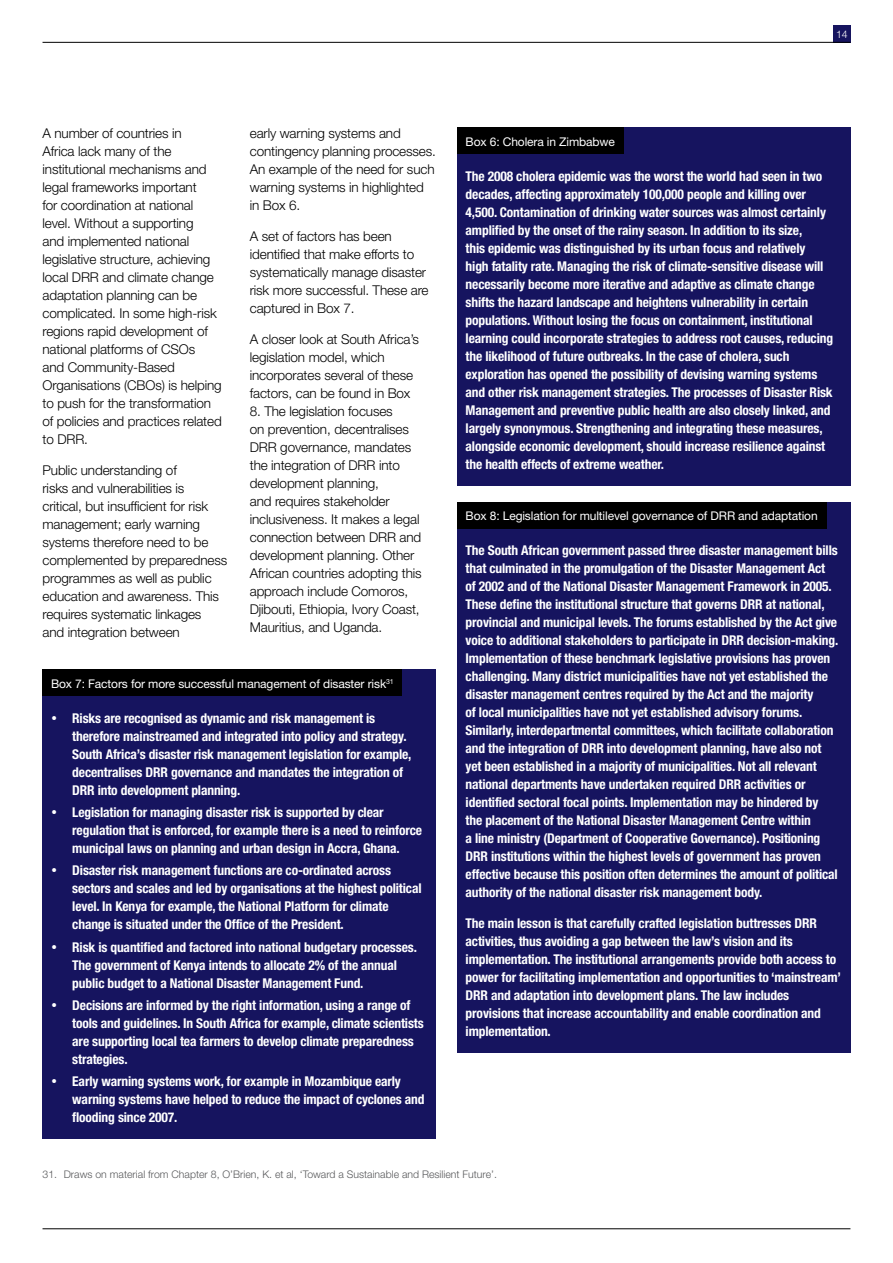
<style>
.page{position:relative;width:893px;height:1263px;background:#fff}
.page>*{position:absolute;margin:0;border:0;box-sizing:border-box;transform-origin:0 0}
.t1{font:700 condensed 13.5px/18px "Helvetica Neue";letter-spacing:-.01em;color:#fff}
.t2{font:300 13.5px/18px "Helvetica Neue";letter-spacing:-.01em;color:#000}
.t3{font:12px "Helvetica Neue";letter-spacing:-.01em;color:#fff}
.t4{font:300 10.5px "Helvetica Neue";color:#58595b}
.t5{font:300 10.5px "Helvetica Neue";color:#fff}
</style>
<div class="page">
<div style="left:833px;top:25px;width:17px;height:17px;background:#16145f"></div>
<div style="left:43px;top:670px;width:393px;height:469px;background:#16145f"></div>
<div style="left:457px;top:502px;width:393px;height:550px;background:#16145f"></div>
<div style="left:457px;top:128px;width:393px;height:358px;background:#16145f"></div>
<div style="left:457px;top:128px;width:167px;height:26px;background:#000"></div>
<div style="left:43px;top:670px;width:359px;height:26px;background:#000"></div>
<div style="left:457px;top:502px;width:369px;height:26px;background:#000"></div>
<hr style="left:43px;top:42px;width:807px;height:1px;background:#000">
<hr style="left:43px;top:1228px;width:807px;height:1px;background:#000">
<p class="t5" style="left:836px;top:28px;width:13px">14</p>
<p class="t2" style="left:43px;top:124px;width:181px">A number of countries in<br>Africa lack many of the institutional mechanisms and legal frameworks important<br>for coordination at national level. Without a supporting<br>and implemented national legislative structure, achieving local DRR and climate change adaptation planning can be complicated. In some high-risk regions rapid development of national platforms of CSOs<br>and Community-Based<br>Organisations (CBOs) is helping to push for the transformation of policies and practices related to DRR.</p>
<p class="t2" style="left:43px;top:461px;width:186px">Public understanding of<br>risks and vulnerabilities is critical, but insufficient for risk management; early warning systems therefore need to be complemented by preparedness programmes as well as public education and awareness. This requires systematic linkages<br>and integration between</p>
<p class="t2" style="left:250px;top:124px;width:188px">early warning systems and contingency planning processes.<br>An example of the need for such warning systems in highlighted in Box 6.</p>
<p class="t2" style="left:250px;top:227px;width:180px">A set of factors has been identified that make efforts to systematically manage disaster risk more successful. These are captured in Box 7.</p>
<p class="t2" style="left:250px;top:329px;width:171px">A closer look at South Africa’s legislation model, which incorporates several of these factors, can be found in Box</p>
<p class="t2" style="left:250px;top:401px;width:173px">8. The legislation focuses<br>on prevention, decentralises<br>DRR governance, mandates the integration of DRR into development planning,<br>and requires stakeholder inclusiveness. It makes a legal connection between DRR and development planning. Other<br>African countries adopting this approach include Comoros,<br>Djibouti, Ethiopia, Ivory Coast,<br>Mauritius, and Uganda.</p>
<p class="t3" style="left:51px;top:676px;width:344px">Box 7: Factors for more successful management of disaster risk<sup>31</sup></p>
<p class="t1" style="left:72px;top:709px;width:341px">Risks are recognised as dynamic and risk management is therefore mainstreamed and integrated into policy and strategy.<br>South Africa’s disaster risk management legislation for example, decentralises DRR governance and mandates the integration of DRR into development planning.</p>
<p class="t1" style="left:72px;top:803px;width:351px">Legislation for managing disaster risk is supported by clear regulation that is enforced, for example there is a need to reinforce municipal laws on planning and urban design in Accra, Ghana.</p>
<p class="t1" style="left:72px;top:861px;width:351px">Disaster risk management functions are co-ordinated across sectors and scales and led by organisations at the highest political level. In Kenya for example, the National Platform for climate change is situated under the Office of the President.</p>
<p class="t1" style="left:72px;top:937px;width:346px">Risk is quantified and factored into national budgetary processes.<br>The government of Kenya intends to allocate 2% of the annual public budget to a National Disaster Management Fund.</p>
<p class="t1" style="left:72px;top:996px;width:353px">Decisions are informed by the right information, using a range of tools and guidelines. In South Africa for example, climate scientists are supporting local tea farmers to develop climate preparedness strategies.</p>
<p class="t1" style="left:72px;top:1072px;width:354px">Early warning systems work, for example in Mozambique early warning systems have helped to reduce the impact of cyclones and flooding since 2007.</p>
<p class="t3" style="left:466px;top:134px;width:151px">Box 6: Cholera in Zimbabwe</p>
<p class="t1" style="left:466px;top:167px;width:369px">The 2008 cholera epidemic was the worst the world had seen in two decades, affecting approximately 100,000 people and killing over 4,500. Contamination of drinking water sources was almost certainly amplified by the onset of the rainy season. In addition to its size,<br>this epidemic was distinguished by its urban focus and relatively<br>high fatality rate. Managing the risk of climate-sensitive disease will necessarily become more iterative and adaptive as climate change shifts the hazard landscape and heightens vulnerability in certain populations. Without losing the focus on containment, institutional learning could incorporate strategies to address root causes, reducing the likelihood of future outbreaks. In the case of cholera, such exploration has opened the possibility of devising warning systems and other risk management strategies. The processes of Disaster Risk Management and preventive public health are also closely linked, and largely synonymous. Strengthening and integrating these measures, alongside economic development, should increase resilience against the health effects of extreme weather.</p>
<p class="t3" style="left:466px;top:508px;width:354px">Box 8: Legislation for multilevel governance of DRR and adaptation</p>
<p class="t1" style="left:466px;top:541px;width:374px">The South African government passed three disaster management bills that culminated in the promulgation of the Disaster Management Act of 2002 and of the National Disaster Management Framework in 2005.<br>These define the institutional structure that governs DRR at national, provincial and municipal levels. The forums established by the Act give voice to additional stakeholders to participate in DRR decision-making.<br>Implementation of these benchmark legislative provisions has proven challenging. Many district municipalities have not yet established the disaster management centres required by the Act and the majority<br>of local municipalities have not yet established advisory forums.<br>Similarly, interdepartmental committees, which facilitate collaboration and the integration of DRR into development planning, have also not yet been established in a majority of municipalities. Not all relevant national departments have undertaken required DRR activities or identified sectoral focal points. Implementation may be hindered by the placement of the National Disaster Management Centre within<br>a line ministry (Department of Cooperative Governance). Positioning DRR institutions within the highest levels of government has proven effective because this position often determines the amount of political authority of the national disaster risk management body.</p>
<p class="t1" style="left:466px;top:913px;width:377px">The main lesson is that carefully crafted legislation buttresses DRR activities, thus avoiding a gap between the law’s vision and its implementation. The institutional arrangements provide both access to power for facilitating implementation and opportunities to ‘mainstream’ DRR and adaptation into development plans. The law includes provisions that increase accountability and enable coordination and implementation.</p>
<p class="t4" style="left:43px;top:1168px;width:456px">31. Draws on material from Chapter 8, O’Brien, K. et al, ‘Toward a Sustainable and Resilient Future’.</p>
</div>
